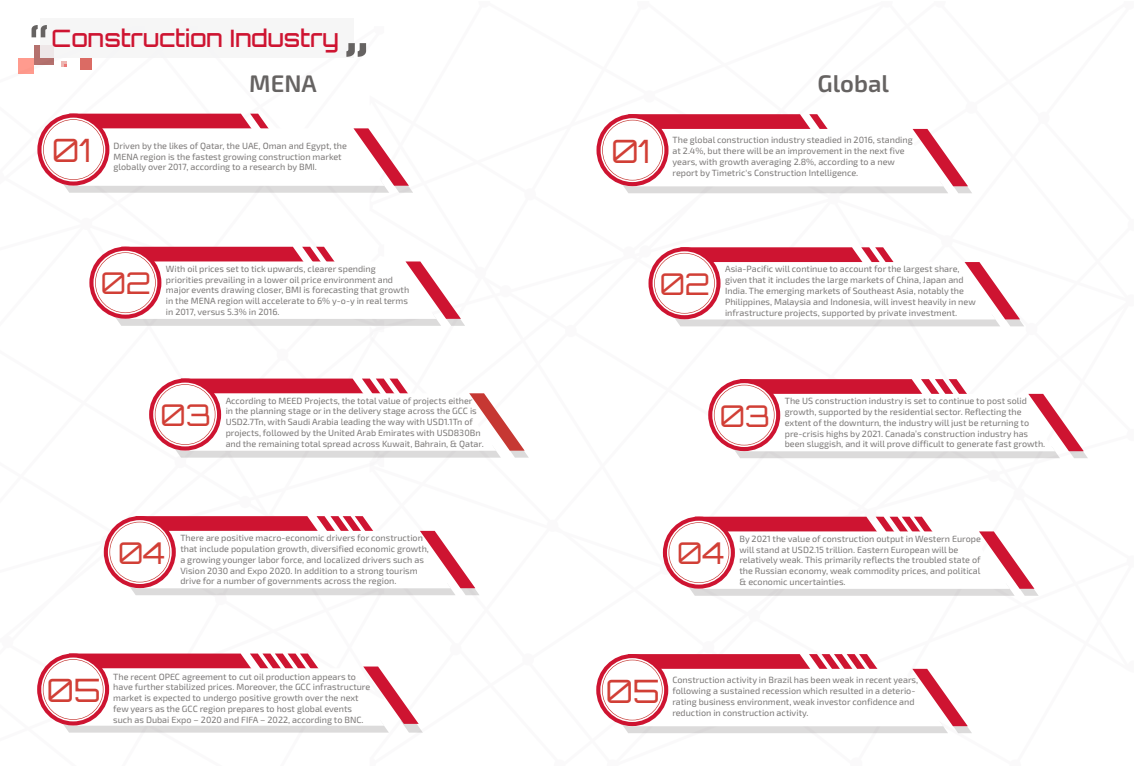
<style>
.page{position:relative;width:1134px;height:766px;background:#fff}
.page>*{position:absolute;margin:0;border:0;box-sizing:border-box;transform-origin:0 0}
.t1{font:32.2px "Orbitron";color:#d13f36}
.t2{font:30px "Orbitron";color:#d13f36}
.t3{font:500 24px "Orbitron";color:#ce1431}
.t4{font:600 24px "Exo 2";color:#666362}
.t5{font:9px/10.8px "Exo 2";color:#797675}
</style>
<div class="page">
<svg style="left:620px;top:114px;width:352px;height:79px"></svg>
<svg style="left:596px;top:114px;width:72px;height:72px"></svg>
<svg style="left:601px;top:118px;width:63px;height:64px"></svg>
<svg style="left:602px;top:120px;width:61px;height:60px"></svg>
<div style="left:603px;top:120px;width:59px;height:60px;background:#fff;border-radius:50%"></div>
<svg style="left:620px;top:654px;width:352px;height:79px"></svg>
<svg style="left:596px;top:653px;width:72px;height:72px"></svg>
<svg style="left:600px;top:658px;width:64px;height:63px"></svg>
<svg style="left:602px;top:659px;width:61px;height:61px"></svg>
<div style="left:603px;top:660px;width:59px;height:59px;background:#fff;border-radius:50%"></div>
<svg style="left:672px;top:247px;width:352px;height:79px"></svg>
<svg style="left:648px;top:247px;width:72px;height:72px"></svg>
<svg style="left:653px;top:251px;width:63px;height:64px"></svg>
<svg style="left:654px;top:253px;width:61px;height:60px"></svg>
<div style="left:655px;top:253px;width:59px;height:60px;background:#fff;border-radius:50%"></div>
<svg style="left:686px;top:516px;width:352px;height:79px"></svg>
<svg style="left:663px;top:516px;width:72px;height:72px"></svg>
<svg style="left:667px;top:520px;width:64px;height:64px"></svg>
<svg style="left:668px;top:522px;width:61px;height:61px"></svg>
<div style="left:669px;top:523px;width:60px;height:59px;background:#fff;border-radius:50%"></div>
<svg style="left:732px;top:379px;width:356px;height:79px"></svg>
<div style="left:708px;top:379px;width:72px;height:72px;background:#ce1431;border-radius:50%"></div>
<svg style="left:712px;top:383px;width:64px;height:64px"></svg>
<svg style="left:714px;top:384px;width:60px;height:61px"></svg>
<div style="left:714px;top:385px;width:60px;height:59px;background:#fff;border-radius:50%"></div>
<svg style="left:61px;top:114px;width:352px;height:79px"></svg>
<svg style="left:37px;top:113px;width:72px;height:72px"></svg>
<svg style="left:41px;top:118px;width:64px;height:63px"></svg>
<svg style="left:43px;top:119px;width:61px;height:61px"></svg>
<div style="left:44px;top:120px;width:59px;height:59px;background:#fff;border-radius:50%"></div>
<svg style="left:61px;top:653px;width:362px;height:79px"></svg>
<svg style="left:37px;top:653px;width:72px;height:72px"></svg>
<svg style="left:41px;top:657px;width:64px;height:64px"></svg>
<div style="left:43px;top:659px;width:60px;height:60px;background:#fff;border-radius:50%"></div>
<svg style="left:113px;top:247px;width:352px;height:79px"></svg>
<svg style="left:89px;top:246px;width:72px;height:72px"></svg>
<svg style="left:93px;top:251px;width:64px;height:63px"></svg>
<svg style="left:95px;top:252px;width:61px;height:61px"></svg>
<div style="left:96px;top:253px;width:59px;height:59px;background:#fff;border-radius:50%"></div>
<svg style="left:128px;top:516px;width:351px;height:79px"></svg>
<div style="left:104px;top:516px;width:72px;height:72px;background:#ce1431;border-radius:50%"></div>
<svg style="left:108px;top:520px;width:64px;height:64px"></svg>
<svg style="left:109px;top:521px;width:61px;height:61px"></svg>
<div style="left:110px;top:522px;width:59px;height:59px;background:#fff;border-radius:50%"></div>
<svg style="left:173px;top:378px;width:355px;height:79px"></svg>
<svg style="left:149px;top:378px;width:72px;height:72px"></svg>
<svg style="left:153px;top:382px;width:64px;height:64px"></svg>
<div style="left:155px;top:384px;width:60px;height:60px;background:#fff;border-radius:50%"></div>
<div style="left:18px;top:58px;width:16px;height:15px;background:#ff9b8e"></div>
<div style="left:80px;top:58px;width:11px;height:12px;background:#db6b64"></div>
<svg style="left:61px;top:61px;width:6px;height:6px"></svg>
<svg style="left:34px;top:45px;width:20px;height:20px"></svg>
<div style="left:40px;top:18px;width:313px;height:39px;background:#f5f5f6"></div>
<svg style="left:32px;top:25px;width:15px;height:12px"></svg>
<svg style="left:346px;top:43px;width:20px;height:14px"></svg>
<h3 class="t3" style="left:52px;top:23px;width:289px">Construction Industry</h3>
<h3 class="t4" style="left:249px;top:69px;width:69px">MENA</h3>
<h3 class="t4" style="left:817px;top:69px;width:73px">Global</h3>
<h1 class="t1" style="left:52px;top:129px;width:41px">01</h1>
<p class="t5" style="left:113px;top:140px;width:235px">Driven by the likes of Qatar, the UAE, Oman and Egypt, the<br>MENA region is the fastest growing construction market globally over 2017, according to a research by BMI.</p>
<h2 class="t2" style="left:101px;top:264px;width:51px">02</h2>
<p class="t5" style="left:166px;top:263px;width:245px">With oil prices set to tick upwards, clearer spending priorities prevailing in a lower oil price environment and major events drawing closer, BMI is forecasting that growth in the MENA region will accelerate to 6% y-o-y in real terms in 2017, versus 5.3% in 2016.</p>
<h2 class="t2" style="left:161px;top:395px;width:51px">03</h2>
<p class="t5" style="left:226px;top:395px;width:260px">According to MEED Projects, the total value of projects either<br>in the planning stage or in the delivery stage across the GCC is USD2.7Tn, with Saudi Arabia leading the way with USD1.1Tn of projects, followed by the United Arab Emirates with USD830Bn and the remaining total spread across Kuwait, Bahrain, &amp; Qatar.</p>
<h2 class="t2" style="left:118px;top:533px;width:48px">04</h2>
<p class="t5" style="left:180px;top:532px;width:250px">There are positive macro-economic drivers for construction that include population growth, diversified economic growth, a growing younger labor force, and localized drivers such as Vision 2030 and Expo 2020. In addition to a strong tourism drive for a number of governments across the region.</p>
<h1 class="t1" style="left:47px;top:669px;width:55px">05</h1>
<p class="t5" style="left:113px;top:671px;width:259px">The recent OPEC agreement to cut oil production appears to have further stabilized prices. Moreover, the GCC infrastructure market is expected to undergo positive growth over the next few years as the GCC region prepares to host global events such as Dubai Expo – 2020 and FIFA – 2022, according to BNC.</p>
<h1 class="t1" style="left:611px;top:130px;width:41px">01</h1>
<p class="t5" style="left:672px;top:135px;width:242px">The global construction industry steadied in 2016, standing at 2.4%, but there will be an improvement in the next five years, with growth averaging 2.8%, according to a new report by Timetric's Construction Intelligence.</p>
<h2 class="t2" style="left:660px;top:264px;width:51px">02</h2>
<p class="t5" style="left:725px;top:264px;width:252px">Asia-Pacific will continue to account for the largest share, given that it includes the large markets of China, Japan and India. The emerging markets of Southeast Asia, notably the Philippines, Malaysia and Indonesia, will invest heavily in new infrastructure projects, supported by private investment.</p>
<h2 class="t2" style="left:720px;top:396px;width:51px">03</h2>
<p class="t5" style="left:785px;top:395px;width:262px">The US construction industry is set to continue to post solid growth, supported by the residential sector. Reflecting the extent of the downturn, the industry will just be returning to pre-crisis highs by 2021. Canada’s construction industry has been sluggish, and it will prove difficult to generate fast growth.</p>
<h2 class="t2" style="left:677px;top:533px;width:48px">04</h2>
<p class="t5" style="left:739px;top:533px;width:243px">By 2021 the value of construction output in Western Europe will stand at USD2.15 trillion. Eastern European will be relatively weak. This primarily reflects the troubled state of the Russian economy, weak commodity prices, and political &amp; economic uncertainties.</p>
<h1 class="t1" style="left:606px;top:669px;width:55px">05</h1>
<p class="t5" style="left:672px;top:674px;width:247px">Construction activity in Brazil has been weak in recent years, following a sustained recession which resulted in a deterio&shy;rating business environment, weak investor confidence and reduction in construction activity.</p>
</div>
